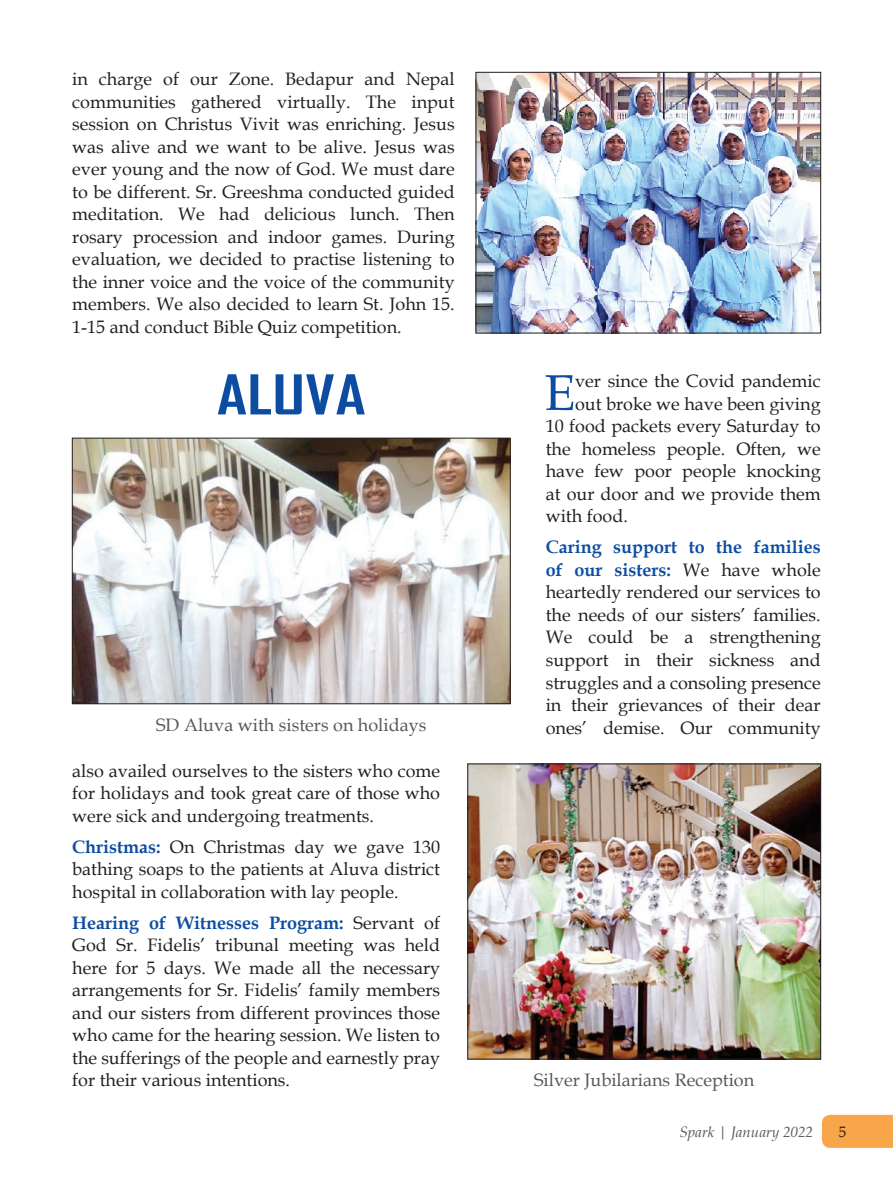
<style>
.page{position:relative;width:893px;height:1191px;background:#fff}
.page>*{position:absolute;margin:0;border:0;box-sizing:border-box;transform-origin:0 0}
.t1{font:700 52.5px "Agency FB";color:#0d4da1;scale:1.3 1}
.t2{font:50.25px "Book Antiqua";color:#0d4da1}
.t3{font:18px/22.5px "Book Antiqua";color:#231f20;text-align:justify}
.t4{font:18px "Book Antiqua";color:#57585a}
.t5{font:italic 15px "Book Antiqua";color:#57585a}
.t6{font:15px "Book Antiqua";color:#231f20}
.s1{font-weight:700;color:#0d4da1}
</style>
<div class="page">
<img style="left:478px;top:74px;width:341px;height:257px">
<div style="left:476px;top:72px;width:345px;height:261px;border:1px solid #231f20"></div>
<img style="left:74px;top:440px;width:434px;height:262px">
<div style="left:72px;top:438px;width:438px;height:266px;border:1px solid #231f20"></div>
<img style="left:470px;top:766px;width:349px;height:291px">
<div style="left:468px;top:764px;width:353px;height:295px;border:1px solid #231f20"></div>
<div style="left:822px;top:1114px;width:71px;height:33px;background:#f9a64a"></div>
<p class="t3" style="left:72px;top:68px;width:384px">in charge of our Zone. Bedapur and Nepal communities gathered virtually. The input session on Christus Vivit was enriching. Jesus was alive and we want to be alive. Jesus was ever young and the now of God. We must dare to be different. Sr. Greeshma conducted guided meditation. We had delicious lunch. Then rosary procession and indoor games. During evaluation, we decided to practise listening to the inner voice and the voice of the community members. We also decided to learn St. John 15.<br>1-15 and conduct Bible Quiz competition.</p>
<h1 class="t1" style="left:217px;top:362px;width:115px">ALUVA</h1>
<h2 class="t2" style="left:544px;top:358px;width:32px">E</h2>
<p class="t3" style="left:575px;top:369px;width:247px">ver since the Covid pandemic</p>
<p class="t3" style="left:575px;top:392px;width:247px">out broke we have been giving</p>
<p class="t3" style="left:546px;top:414px;width:276px">10 food packets every Saturday to</p>
<p class="t3" style="left:546px;top:437px;width:276px">the homeless people. Often, we</p>
<p class="t3" style="left:546px;top:459px;width:276px">have few poor people knocking</p>
<p class="t3" style="left:546px;top:482px;width:276px">at our door and we provide them</p>
<p class="t3" style="left:546px;top:504px;width:84px">with food.</p>
<p class="t3" style="left:546px;top:535px;width:276px"><span class="s1">Caring support to the families of our sisters:</span> We have whole heartedly rendered our services to the needs of our sisters’ families.<br>We could be a strengthening support in their sickness and struggles and a consoling presence in their grievances of their dear</p>
<p class="t4" style="left:156px;top:712px;width:272px">SD Aluva with sisters on holidays</p>
<p class="t3" style="left:546px;top:715px;width:276px">ones’ demise. Our community</p>
<p class="t3" style="left:72px;top:759px;width:369px">also availed ourselves to the sisters who come for holidays and took great care of those who were sick and undergoing treatments.</p>
<p class="t3" style="left:72px;top:835px;width:369px"><span class="s1">Christmas:</span> On Christmas day we gave 130 bathing soaps to the patients at Aluva district hospital in collaboration with lay people.</p>
<p class="t3" style="left:72px;top:911px;width:369px"><span class="s1">Hearing of Witnesses Program:</span> Servant of God Sr. Fidelis’ tribunal meeting was held here for 5 days. We made all the necessary arrangements for Sr. Fidelis’ family members and our sisters from different provinces those who came for the hearing session. We listen to the sufferings of the people and earnestly pray for their various intentions.</p>
<p class="t4" style="left:534px;top:1067px;width:222px">Silver Jubilarians Reception</p>
<p class="t5" style="left:679px;top:1121px;width:135px">Spark | January 2022</p>
<p class="t6" style="left:839px;top:1121px;width:9px">5</p>
</div>
